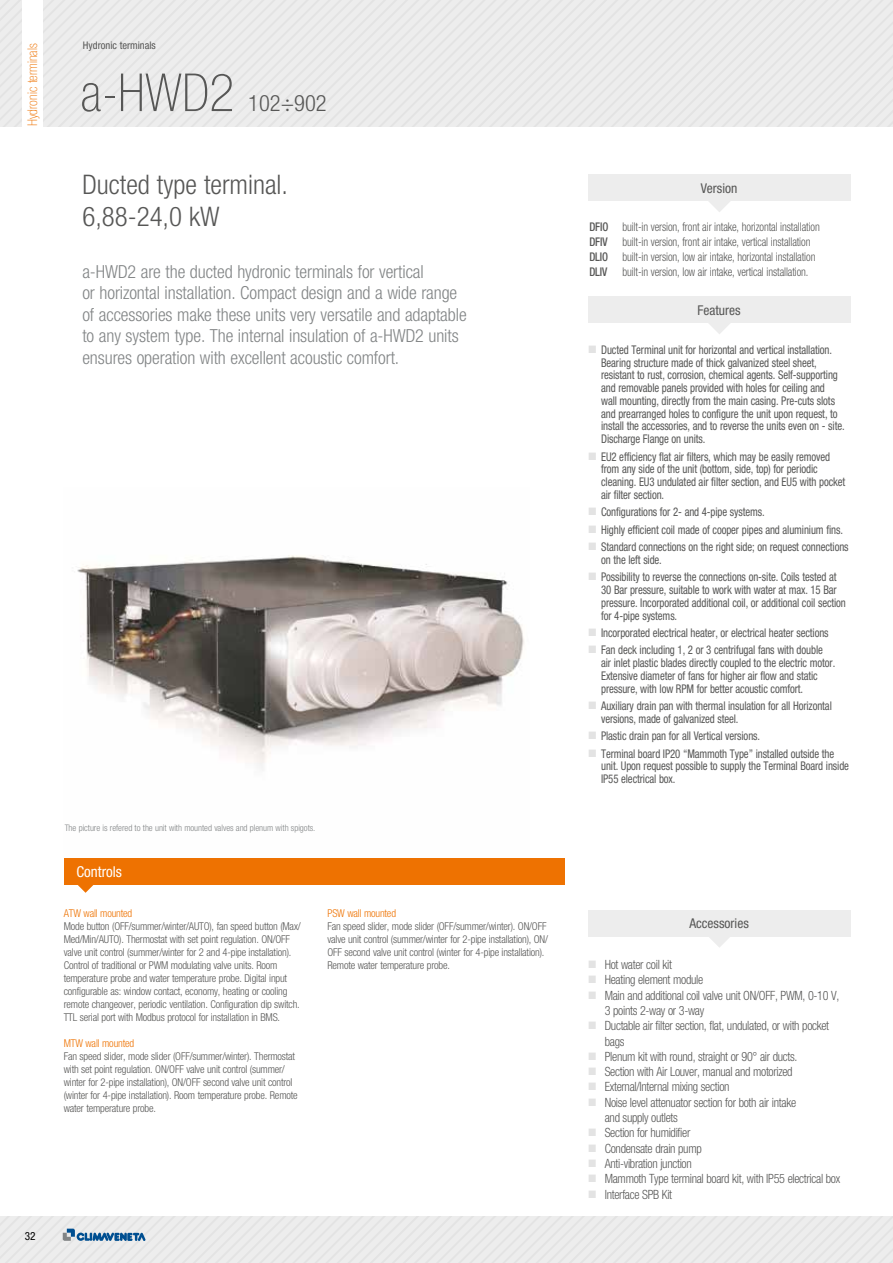
<style>
.page{position:relative;width:893px;height:1263px;background:#fff}
.page>*{position:absolute;margin:0;border:0;box-sizing:border-box;transform-origin:0 0}
.t1{font:100 condensed 52.5px "Helvetica Neue LT Std";color:#575756}
.t2{font:300 condensed 27px "Helvetica Neue LT Std";color:#575756}
.t3{font:300 condensed 22.5px "Helvetica Neue LT Std";color:#575756}
.t4{font:300 condensed 18px/21.6px "Helvetica Neue LT Std";letter-spacing:-.005em;color:#828586}
.t5{font:condensed 15px "Helvetica Neue LT Std";color:#fff}
.t6{font:condensed 13.5px "Helvetica Neue LT Std";color:#575756}
.t7{font:100 condensed 13.5px "Helvetica Neue LTW1 G";color:#ee7201}
.t8{font:300 condensed 12.75px/15.3px "Helvetica Neue LT Std";letter-spacing:-.025em;color:#575756;scale:.95 1}
.t9{font:condensed 12px/12.8px "Helvetica Neue LT Std";letter-spacing:-.01em;color:#575756;scale:.9 1}
.t10{font:300 condensed 12px/15px "Helvetica Neue LT Std";letter-spacing:-.01em;color:#575756;scale:.9 1}
.t11{font:condensed 11.25px "Helvetica Neue LT Std";color:#000}
.t12{font:300 condensed 10.8px/12.9px "Helvetica Neue LT Std";letter-spacing:-.015em;color:#575756}
.t13{font:300 condensed 10.8px "Helvetica Neue LT Std";letter-spacing:-.015em;color:#ee7201}
.t14{font:condensed 10.5px "Helvetica Neue LT Std";color:#575756}
.t15{font:300 condensed 9px "Helvetica Neue LT Std";letter-spacing:-.005em;color:#828586}
.s1{font-weight:500}
.s2{color:#e3e3e3}
</style>
<div class="page">
<svg style="left:0;top:0;width:893px;height:126px;background:#eaeaea"></svg>
<svg style="left:0;top:1216px;width:893px;height:47px;background:#e7e8e9"></svg>
<div style="left:22px;top:0;width:21px;height:126px;background:#fff"></div>
<img style="left:77px;top:555px;width:447px;height:213px">
<svg style="left:709px;top:323px;width:21px;height:11px"></svg>
<div style="left:588px;top:296px;width:262px;height:27px;background:#ededed"></div>
<svg style="left:709px;top:201px;width:21px;height:11px"></svg>
<div style="left:588px;top:174px;width:262px;height:27px;background:#ededed"></div>
<svg style="left:77px;top:884px;width:18px;height:9px"></svg>
<svg style="left:707px;top:936px;width:24px;height:11px"></svg>
<div style="left:64px;top:858px;width:501px;height:26px;background:#ee7201"></div>
<div style="left:588px;top:910px;width:262px;height:26px;background:#ededed"></div>
<p class="t7" style="left:25px;top:126px;width:84px;rotate:-90deg">Hydronic terminals</p>
<p class="t11" style="left:25px;top:1229px;width:12px">32</p>
<p class="t14" style="left:83px;top:39px;width:74px">Hydronic terminals</p>
<h1 class="t1" style="left:81px;top:63px;width:155px">a-HWD2</h1>
<h3 class="t3" style="left:248px;top:90px;width:80px">102÷902</h3>
<h2 class="t2" style="left:82px;top:169px;width:207px">Ducted type terminal.</h2>
<p class="t6" style="left:701px;top:180px;width:38px">Version</p>
<h2 class="t2" style="left:82px;top:201px;width:139px">6,88-24,0 kW</h2>
<p class="t4" style="left:82px;top:260px;width:386px">a-HWD2 are the ducted hydronic terminals for vertical<br>or horizontal installation. Compact design and a wide range of accessories make these units very versatile and adaptable to any system type. The internal insulation of a-HWD2 units ensures operation with excellent acoustic comfort.</p>
<p class="t10" style="left:589px;top:219px;width:258px"><span class="s1">DFIO</span> built-in version, front air intake, horizontal installation <span class="s1">DFIV</span> built-in version, front air intake, vertical installation <span class="s1">DLIO</span> built-in version, low air intake, horizontal installation <span class="s1">DLIV</span> built-in version, low air intake, vertical installation.</p>
<p class="t6" style="left:697px;top:302px;width:45px">Features</p>
<p class="t9" style="left:601px;top:343px;width:272px;text-indent:-13px"><span class="s2">■</span> Ducted Terminal unit for horizontal and vertical installation.<br>Bearing structure made of thick galvanized steel sheet, resistant to rust, corrosion, chemical agents. Self-supporting and removable panels provided with holes for ceiling and<br>wall mounting, directly from the main casing. Pre-cuts slots and prearranged holes to configure the unit upon request, to install the accessories, and to reverse the units even on - site.<br>Discharge Flange on units.</p>
<p class="t9" style="left:601px;top:450px;width:273px;text-indent:-13px"><span class="s2">■</span> EU2 efficiency flat air filters, which may be easily removed from any side of the unit (bottom, side, top) for periodic cleaning. EU3 undulated air filter section, and EU5 with pocket air filter section.</p>
<p class="t9" style="left:588px;top:506px;width:198px"><span class="s2">■</span> Configurations for 2- and 4-pipe systems.</p>
<p class="t9" style="left:588px;top:523px;width:285px"><span class="s2">■</span> Highly efficient coil made of cooper pipes and aluminium fins.</p>
<p class="t9" style="left:601px;top:540px;width:277px;text-indent:-13px"><span class="s2">■</span> Standard connections on the right side; on request connections on the left side.</p>
<p class="t9" style="left:601px;top:571px;width:274px;text-indent:-13px"><span class="s2">■</span> Possibility to reverse the connections on-site. Coils tested at 30 Bar pressure, suitable to work with water at max. 15 Bar pressure. Incorporated additional coil, or additional coil section for 4-pipe systems.</p>
<p class="t9" style="left:588px;top:626px;width:269px"><span class="s2">■</span> Incorporated electrical heater, or electrical heater sections</p>
<p class="t9" style="left:601px;top:644px;width:262px;text-indent:-13px"><span class="s2">■</span> Fan deck including 1, 2 or 3 centrifugal fans with double air inlet plastic blades directly coupled to the electric motor.<br>Extensive diameter of fans for higher air flow and static pressure, with low RPM for better acoustic comfort.</p>
<p class="t9" style="left:601px;top:699px;width:258px;text-indent:-13px"><span class="s2">■</span> Auxiliary drain pan with thermal insulation for all Horizontal versions, made of galvanized steel.</p>
<p class="t9" style="left:588px;top:730px;width:193px"><span class="s2">■</span> Plastic drain pan for all Vertical versions.</p>
<p class="t9" style="left:601px;top:747px;width:277px;text-indent:-13px"><span class="s2">■</span> Terminal board IP20 “Mammoth Type” installed outside the unit. Upon request possible to supply the Terminal Board inside<br>IP55 electrical box.</p>
<p class="t15" style="left:65px;top:823px;width:252px">The picture is refered to the unit with mounted valves and plenum with spigots.</p>
<p class="t5" style="left:77px;top:862px;width:47px">Controls</p>
<p class="t13" style="left:64px;top:907px;width:70px">ATW wall mounted</p>
<p class="t12" style="left:64px;top:920px;width:238px">Mode button (OFF/summer/winter/AUTO), fan speed button (Max/ Med/Min/AUTO). Thermostat with set point regulation. ON/OFF valve unit control (summer/winter for 2 and 4-pipe installation).<br>Control of traditional or PWM modulating valve units. Room temperature probe and water temperature probe. Digital input configurable as: window contact, economy, heating or cooling remote changeover, periodic ventilation. Configuration dip switch.<br>TTL serial port with Modbus protocol for installation in BMS.</p>
<p class="t13" style="left:64px;top:1037px;width:72px">MTW wall mounted</p>
<p class="t12" style="left:64px;top:1049px;width:235px">Fan speed slider, mode slider (OFF/summer/winter). Thermostat with set point regulation. ON/OFF valve unit control (summer/ winter for 2-pipe installation), ON/OFF second valve unit control (winter for 4-pipe installation). Room temperature probe. Remote water temperature probe.</p>
<p class="t13" style="left:327px;top:907px;width:70px">PSW wall mounted</p>
<p class="t12" style="left:327px;top:920px;width:222px">Fan speed slider, mode slider (OFF/summer/winter). ON/OFF valve unit control (summer/winter for 2-pipe installation), ON/ OFF second valve unit control (winter for 4-pipe installation).<br>Remote water temperature probe.</p>
<p class="t6" style="left:689px;top:915px;width:61px">Accessories</p>
<p class="t8" style="left:588px;top:957px;width:90px"><span class="s2">■</span> Hot water coil kit</p>
<p class="t8" style="left:588px;top:972px;width:123px"><span class="s2">■</span> Heating element module</p>
<p class="t8" style="left:605px;top:987px;width:249px;text-indent:-17px"><span class="s2">■</span> Main and additional coil valve unit ON/OFF, PWM, 0-10 V,<br>3 points 2-way or 3-way</p>
<p class="t8" style="left:605px;top:1018px;width:238px;text-indent:-17px"><span class="s2">■</span> Ductable air filter section, flat, undulated, or with pocket bags</p>
<p class="t8" style="left:588px;top:1048px;width:222px"><span class="s2">■</span> Plenum kit with round, straight or 90° air ducts.</p>
<p class="t8" style="left:588px;top:1064px;width:217px"><span class="s2">■</span> Section with Air Louver, manual and motorized</p>
<p class="t8" style="left:588px;top:1079px;width:151px"><span class="s2">■</span> External/Internal mixing section</p>
<p class="t8" style="left:605px;top:1094px;width:203px;text-indent:-17px"><span class="s2">■</span> Noise level attenuator section for both air intake and supply outlets</p>
<p class="t8" style="left:588px;top:1125px;width:110px"><span class="s2">■</span> Section for humidifier</p>
<p class="t8" style="left:588px;top:1140px;width:122px"><span class="s2">■</span> Condensate drain pump</p>
<p class="t8" style="left:588px;top:1156px;width:111px"><span class="s2">■</span> Anti-vibration junction</p>
<p class="t8" style="left:588px;top:1171px;width:267px"><span class="s2">■</span> Mammoth Type terminal board kit, with IP55 electrical box</p>
<p class="t8" style="left:588px;top:1186px;width:90px"><span class="s2">■</span> Interface SPB Kit</p>
</div>
